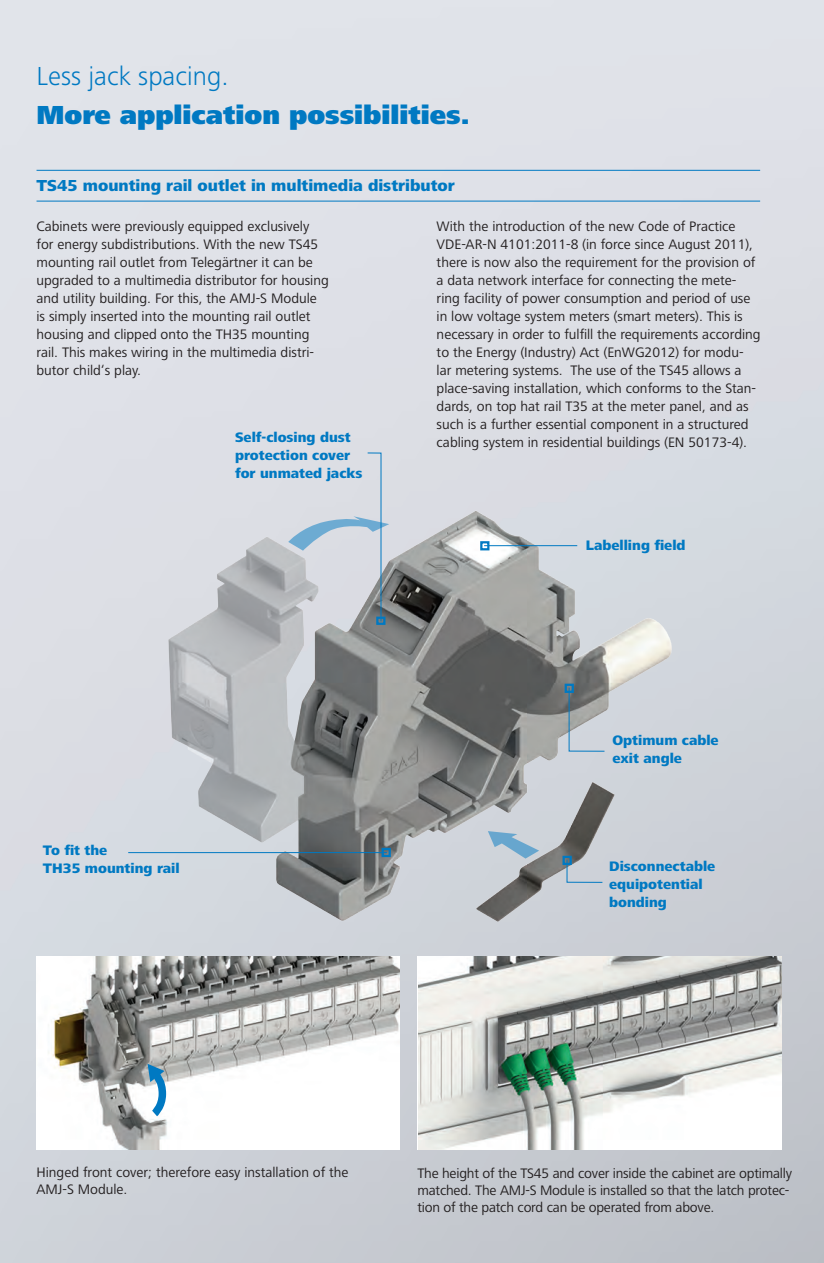
<style>
.page{position:relative;width:824px;height:1263px;background:#fff}
.page>*{position:absolute;margin:0;border:0;box-sizing:border-box;transform-origin:0 0}
.t1{font:900 27px "Frutiger Next LT";color:#0079c2}
.t2{font:300 27px "Frutiger Next LT";color:#0079c2}
.t3{font:800 16.5px "Frutiger Next LT";color:#0079c2}
.t4{font:14.25px/18px "Frutiger Next LT";color:#231f20}
.t5{font:800 14.25px/18px "Frutiger Next LT";color:#0079c2}
</style>
<div class="page">
<img style="left:0;top:0;width:823px;height:1263px">
<hr style="left:37px;top:170px;width:722px;height:1px;background:#0079c2">
<hr style="left:37px;top:201px;width:722px;height:1px;background:#0079c2">
<img style="left:418px;top:957px;width:363px;height:193px">
<img style="left:37px;top:957px;width:362px;height:192px">
<svg style="left:147px;top:1064px;width:23px;height:57px"></svg>
<img style="left:160px;top:499px;width:519px;height:441px">
<div style="left:376px;top:617px;width:9px;height:8px;border:2px solid #0079c2"></div>
<svg style="left:288px;top:452px;width:101px;height:170px;background:#cad0d9"></svg>
<div style="left:564px;top:684px;width:9px;height:9px;border:2px solid #0079c2"></div>
<svg style="left:568px;top:687px;width:37px;height:65px;background:#a1aaaf"></svg>
<div style="left:562px;top:856px;width:9px;height:9px;border:2px solid #0079c2"></div>
<svg style="left:566px;top:859px;width:37px;height:24px"></svg>
<div style="left:480px;top:541px;width:9px;height:9px;border:2px solid #0079c2"></div>
<hr style="left:484px;top:545px;width:93px;height:1px;background:#0079c2">
<div style="left:381px;top:848px;width:9px;height:9px;border:2px solid #0079c2"></div>
<hr style="left:128px;top:852px;width:259px;height:1px;background:#0079c2">
<svg style="left:487px;top:831px;width:52px;height:27px"></svg>
<h1 class="t2" style="left:37px;top:61px;width:193px">Less jack spacing.</h1>
<h1 class="t1" style="left:37px;top:99px;width:434px">More application possibilities.</h1>
<p class="t3" style="left:37px;top:176px;width:419px">TS45 mounting rail outlet in multimedia distributor</p>
<p class="t4" style="left:37px;top:217px;width:293px">Cabinets were previously equipped exclusively for energy subdistributions. With the new TS45 mounting rail outlet from Telegärtner it can be upgraded to a multimedia distributor for housing and utility building. For this, the AMJ-S Module is simply inserted into the mounting rail outlet housing and clipped onto the TH35 mounting rail. This makes wiring in the multimedia distri&shy;butor child‘s play.</p>
<p class="t4" style="left:436px;top:217px;width:325px">With the introduction of the new Code of Practice VDE-AR-N 4101:2011-8 (in force since August 2011), there is now also the requirement for the provision of a data network interface for connecting the mete&shy;ring facility of power consumption and period of use in low voltage system meters (smart meters). This is necessary in order to fulfill the requirements according to the Energy (Industry) Act (EnWG2012) for modu&shy;lar metering systems. The use of the TS45 allows a place-saving installation, which conforms to the Stan&shy;dards, on top hat rail T35 at the meter panel, and as such is a further essential component in a structured cabling system in residential buildings (EN 50173-4).</p>
<p class="t5" style="left:235px;top:428px;width:129px">Self-closing dust protection cover for unmated jacks</p>
<p class="t5" style="left:585px;top:536px;width:101px">Labelling field</p>
<p class="t5" style="left:43px;top:841px;width:138px">To fit the<br>TH35 mounting rail</p>
<p class="t5" style="left:612px;top:731px;width:108px">Optimum cable exit angle</p>
<p class="t5" style="left:609px;top:857px;width:107px">Disconnectable equipotential bonding</p>
<p class="t4" style="left:36px;top:1164px;width:313px;line-height:17.1px">Hinged front cover; therefore easy installation of the<br>AMJ-S Module.</p>
<p class="t4" style="left:417px;top:1164px;width:376px;line-height:17.1px">The height of the TS45 and cover inside the cabinet are optimally matched. The AMJ-S Module is installed so that the latch protec&shy;tion of the patch cord can be operated from above.</p>
</div>
